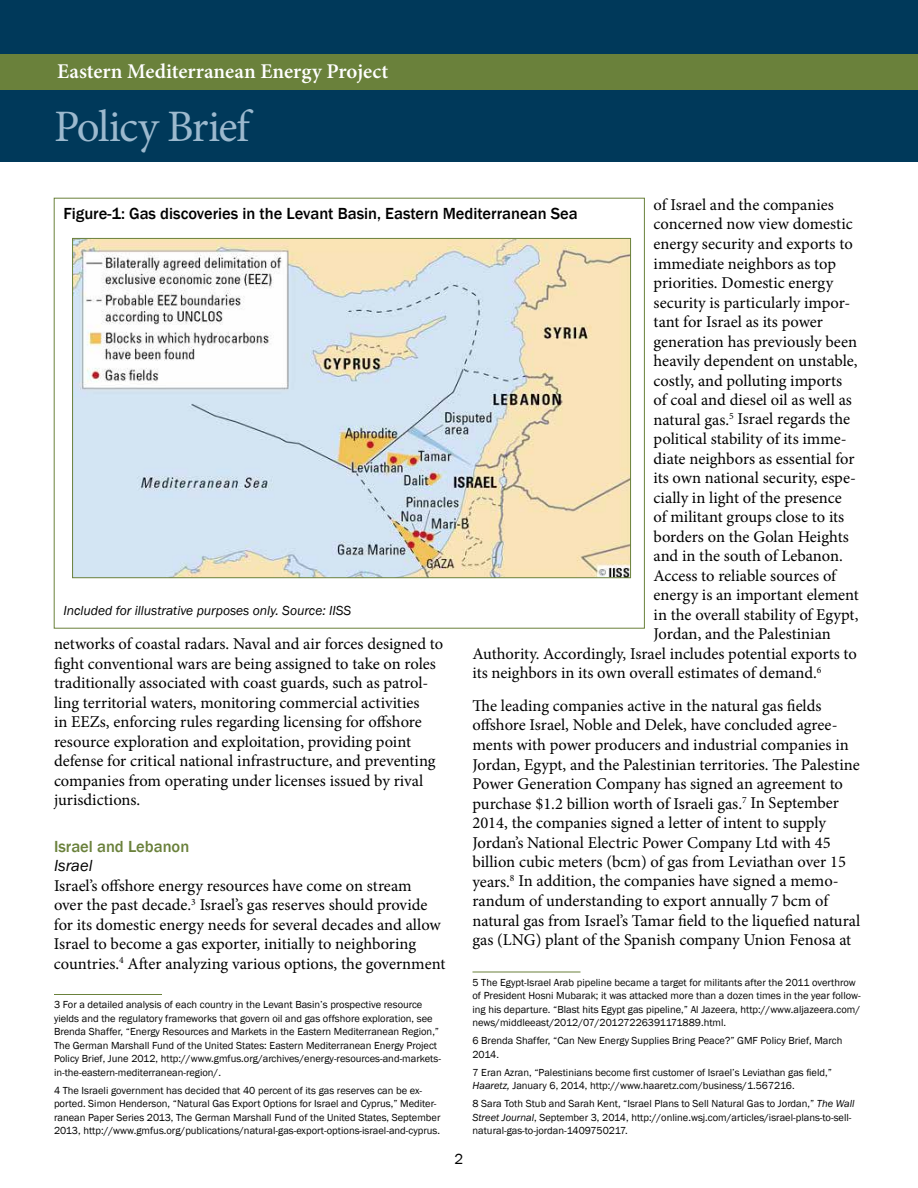
<style>
.page{position:relative;width:918px;height:1188px;background:#fff}
.page>*{position:absolute;margin:0;border:0;box-sizing:border-box;transform-origin:0 0}
.t1{font:45px "Minion Pro";letter-spacing:-.035em;color:#9cb9ce}
.t2{font:600 21px "Minion Pro";color:#fff}
.t3{font:16.5px/19.5px "Minion Pro";color:#000}
.t4{font:500 16.5px "Franklin Gothic";color:#000}
.t5{font:500 16.5px "Franklin Gothic";color:#6a813b}
.t6{font:italic 16.5px "Franklin Gothic";color:#000}
.t7{font:15px "Franklin Gothic";color:#000}
.t8{font:italic 13.5px "Franklin Gothic";color:#000}
.t9{font:10.5px/13.5px "Franklin Gothic";color:#000}
.s1{font-style:italic}
</style>
<div class="page">
<div style="left:0;top:0;width:918px;height:162px;background:#00395a"></div>
<div style="left:0;top:54px;width:918px;height:36px;background:#6a813b"></div>
<hr style="left:54px;top:994px;width:108px;height:1px;background:#6a813b">
<hr style="left:472px;top:972px;width:108px;height:1px;background:#6a813b">
<img style="left:74px;top:240px;width:555px;height:336px">
<p class="t2" style="left:57px;top:57px;width:333px">Eastern Mediterranean Energy Project</p>
<h1 class="t1" style="left:54px;top:96px;width:197px">Policy Brief</h1>
<p class="t3" style="left:654px;top:195px;width:182px">of Israel and the companies</p>
<p class="t3" style="left:654px;top:215px;width:201px">concerned now view domestic</p>
<p class="t3" style="left:654px;top:234px;width:201px">energy security and exports to</p>
<p class="t3" style="left:654px;top:254px;width:184px">immediate neighbors as top</p>
<p class="t3" style="left:654px;top:273px;width:181px">priorities. Domestic energy</p>
<p class="t3" style="left:654px;top:293px;width:198px">security is particularly impor-</p>
<p class="t3" style="left:654px;top:312px;width:171px">tant for Israel as its power</p>
<p class="t3" style="left:654px;top:332px;width:205px">generation has previously been</p>
<p class="t3" style="left:654px;top:351px;width:206px">heavily dependent on unstable,</p>
<p class="t3" style="left:654px;top:371px;width:190px">costly, and polluting imports</p>
<p class="t3" style="left:654px;top:390px;width:200px">of coal and diesel oil as well as</p>
<p class="t3" style="left:654px;top:410px;width:198px">natural gas.<sup>5</sup> Israel regards the</p>
<p class="t3" style="left:654px;top:429px;width:195px">political stability of its imme-</p>
<p class="t3" style="left:654px;top:449px;width:203px">diate neighbors as essential for</p>
<p class="t3" style="left:654px;top:468px;width:204px">its own national security, espe-</p>
<p class="t3" style="left:654px;top:488px;width:190px">cially in light of the presence</p>
<p class="t3" style="left:654px;top:507px;width:192px">of militant groups close to its</p>
<p class="t3" style="left:654px;top:527px;width:197px">borders on the Golan Heights</p>
<p class="t3" style="left:654px;top:546px;width:191px">and in the south of Lebanon.</p>
<p class="t3" style="left:654px;top:566px;width:184px">Access to reliable sources of</p>
<p class="t3" style="left:654px;top:585px;width:207px">energy is an important element</p>
<p class="t3" style="left:654px;top:605px;width:206px">in the overall stability of Egypt,</p>
<p class="t3" style="left:654px;top:624px;width:179px">Jordan, and the Palestinian</p>
<p class="t3" style="left:472px;top:644px;width:386px">Authority. Accordingly, Israel includes potential exports to</p>
<p class="t3" style="left:472px;top:663px;width:351px">its neighbors in its own overall estimates of demand.<sup>6</sup></p>
<p class="t3" style="left:472px;top:696px;width:389px">The leading companies active in the natural gas fields offshore Israel, Noble and Delek, have concluded agree&shy;ments with power producers and industrial companies in Jordan, Egypt, and the Palestinian territories. The Palestine Power Generation Company has signed an agreement to purchase $1.2 billion worth of Israeli gas.<sup>7</sup> In September 2014, the companies signed a letter of intent to supply Jordan’s National Electric Power Company Ltd with 45 billion cubic meters (bcm) of gas from Leviathan over 15 years.<sup>8</sup> In addition, the companies have signed a memo&shy;randum of understanding to export annually 7 bcm of natural gas from Israel’s Tamar field to the liquefied natural gas (LNG) plant of the Spanish company Union Fenosa at</p>
<p class="t9" style="left:472px;top:975px;width:390px">5 The Egypt-Israel Arab pipeline became a target for militants after the 2011 overthrow of President Hosni Mubarak; it was attacked more than a dozen times in the year follow&shy;ing his departure. “Blast hits Egypt gas pipeline,” Al Jazeera, http://www.aljazeera.com/ news/middleeast/2012/07/20127226391171889.html.</p>
<p class="t9" style="left:472px;top:1034px;width:371px">6 Brenda Shaffer, “Can New Energy Supplies Bring Peace?” GMF Policy Brief, March<br>2014.</p>
<p class="t9" style="left:472px;top:1065px;width:361px">7 Eran Azran, “Palestinians become first customer of Israel’s Leviathan gas field,”<br><span class="s1">Haaretz,</span> January 6, 2014, http://www.haaretz.com/business/1.567216.</p>
<p class="t9" style="left:472px;top:1097px;width:384px">8 Sara Toth Stub and Sarah Kent, “Israel Plans to Sell Natural Gas to Jordan,” <span class="s1">The Wall<br>Street Journal</span>, September 3, 2014, http://online.wsj.com/articles/israel-plans-to-sell&shy;natural-gas-to-jordan-1409750217.</p>
<p class="t4" style="left:63px;top:203px;width:516px">Figure-1: Gas discoveries in the Levant Basin, Eastern Mediterranean Sea</p>
<p class="t8" style="left:63px;top:602px;width:289px">Included for illustrative purposes only. Source: IISS</p>
<p class="t3" style="left:54px;top:634px;width:391px">networks of coastal radars. Naval and air forces designed to fight conventional wars are being assigned to take on roles traditionally associated with coast guards, such as patrol&shy;ling territorial waters, monitoring commercial activities<br>in EEZs, enforcing rules regarding licensing for offshore resource exploration and exploitation, providing point defense for critical national infrastructure, and preventing companies from operating under licenses issued by rival jurisdictions.</p>
<p class="t5" style="left:54px;top:836px;width:137px">Israel and Lebanon</p>
<p class="t6" style="left:54px;top:856px;width:40px">Israel</p>
<p class="t3" style="left:54px;top:876px;width:393px">Israel’s offshore energy resources have come on stream<br>over the past decade.<sup>3</sup> Israel’s gas reserves should provide for its domestic energy needs for several decades and allow Israel to become a gas exporter, initially to neighboring countries.<sup>4</sup> After analyzing various options, the government</p>
<p class="t9" style="left:54px;top:998px;width:388px">3 For a detailed analysis of each country in the Levant Basin’s prospective resource yields and the regulatory frameworks that govern oil and gas offshore exploration, see Brenda Shaffer, “Energy Resources and Markets in the Eastern Mediterranean Region,” The German Marshall Fund of the United States: Eastern Mediterranean Energy Project Policy Brief, June 2012, http://www.gmfus.org/archives/energy-resources-and-markets&shy;in-the-eastern-mediterranean-region/.</p>
<p class="t9" style="left:54px;top:1083px;width:388px">4 The Israeli government has decided that 40 percent of its gas reserves can be ex&shy;ported. Simon Henderson, “Natural Gas Export Options for Israel and Cyprus,” Mediter&shy;ranean Paper Series 2013, The German Marshall Fund of the United States, September 2013, http://www.gmfus.org/publications/natural-gas-export-options-israel-and-cyprus.</p>
<p class="t7" style="left:455px;top:1150px;width:10px">2</p>
</div>
